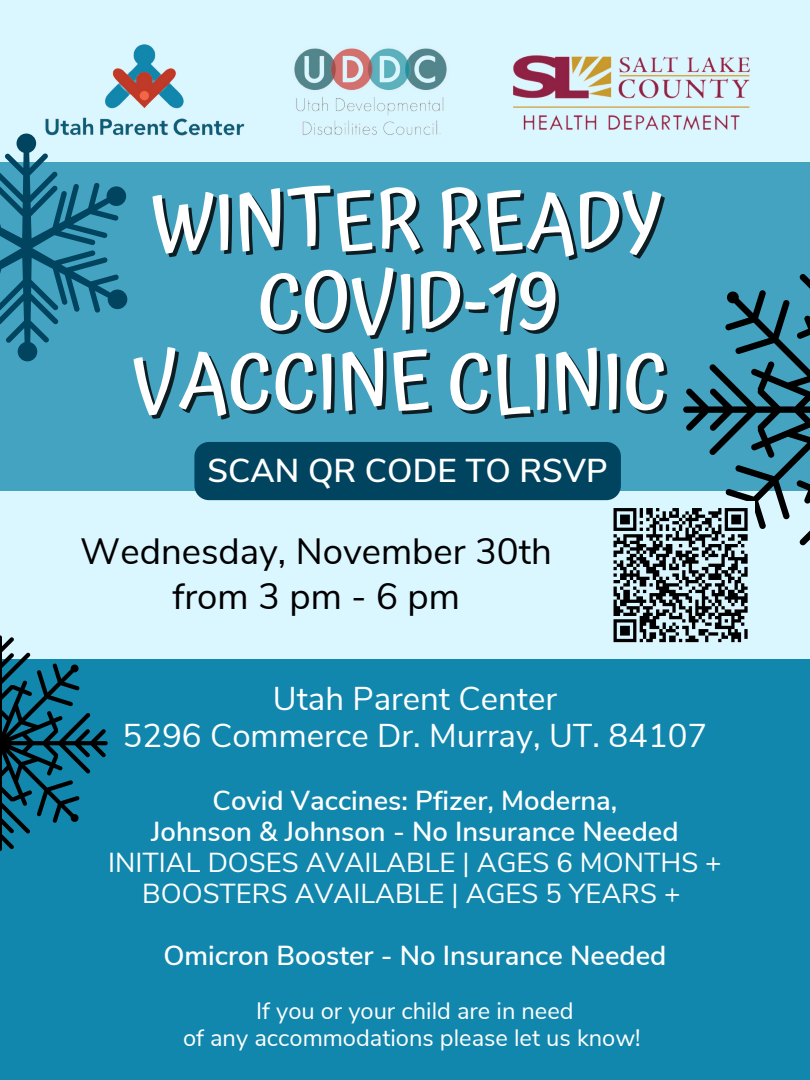
<style>
.page{position:relative;width:810px;height:1080px;background:#daf6ff}
.page>*{position:absolute;margin:0;border:0;box-sizing:border-box;transform-origin:0 0}
.t1{font:500 79.25px/79.7px "Atma";color:#fff;text-align:center}
.t2{font:36.56px/45px "Nunito Sans";color:#000;text-align:center}
.t3{font:600 33px "Nunito Sans";color:#fff}
.t4{font:32.94px/37px "Nunito Sans";color:#fff;text-align:center}
.t5{font:600 27.44px/30.9px "Nunito Sans";color:#fff;text-align:center}
.t6{font:27.44px/30.9px "Nunito Sans";color:#fff;text-align:center}
.t7{font:23.69px/26.8px "Nunito Sans";color:#fff;text-align:center}
</style>
<div class="page">
<div style="left:0;top:162px;width:810px;height:329px;background:#44a3c1"></div>
<img style="left:45px;top:44px;width:705px;height:92px">
<svg style="left:0;top:134px;width:127px;height:227px"></svg>
<div style="left:0;top:659px;width:810px;height:421px;background:#1287ad"></div>
<svg style="left:683px;top:274px;width:127px;height:272px"></svg>
<svg style="left:0;top:635px;width:108px;height:216px"></svg>
<div style="left:607px;top:502px;width:147px;height:147px;background:#daf6ff"></div>
<svg style="left:613px;top:508px;width:135px;height:135px"></svg>
<div style="left:194px;top:442px;width:427px;height:58px;background:#004460;border-radius:15px"></div>
<h1 class="t1" style="left:132px;top:181px;width:537px">WINTER READY<br>COVID-19<br>VACCINE CLINIC</h1>
<p class="t3" style="left:208px;top:448px;width:402px">SCAN QR CODE TO RSVP</p>
<h2 class="t2" style="left:80px;top:530px;width:473px">Wednesday, November 30th from 3 pm - 6 pm</h2>
<p class="t4" style="left:123px;top:681px;width:586px">Utah Parent Center<br>5296 Commerce Dr. Murray, UT. 84107</p>
<p class="t5" style="left:151px;top:786px;width:529px">Covid Vaccines: Pfizer, Moderna,<br>Johnson &amp; Johnson - No Insurance Needed</p>
<p class="t6" style="left:108px;top:848px;width:615px">INITIAL DOSES AVAILABLE | AGES 6 MONTHS +<br>BOOSTERS AVAILABLE | AGES 5 YEARS +</p>
<p class="t5" style="left:163px;top:940px;width:504px">Omicron Booster - No Insurance Needed</p>
<p class="t7" style="left:183px;top:998px;width:459px">If you or your child are in need<br>of any accommodations please let us know!</p>
</div>
